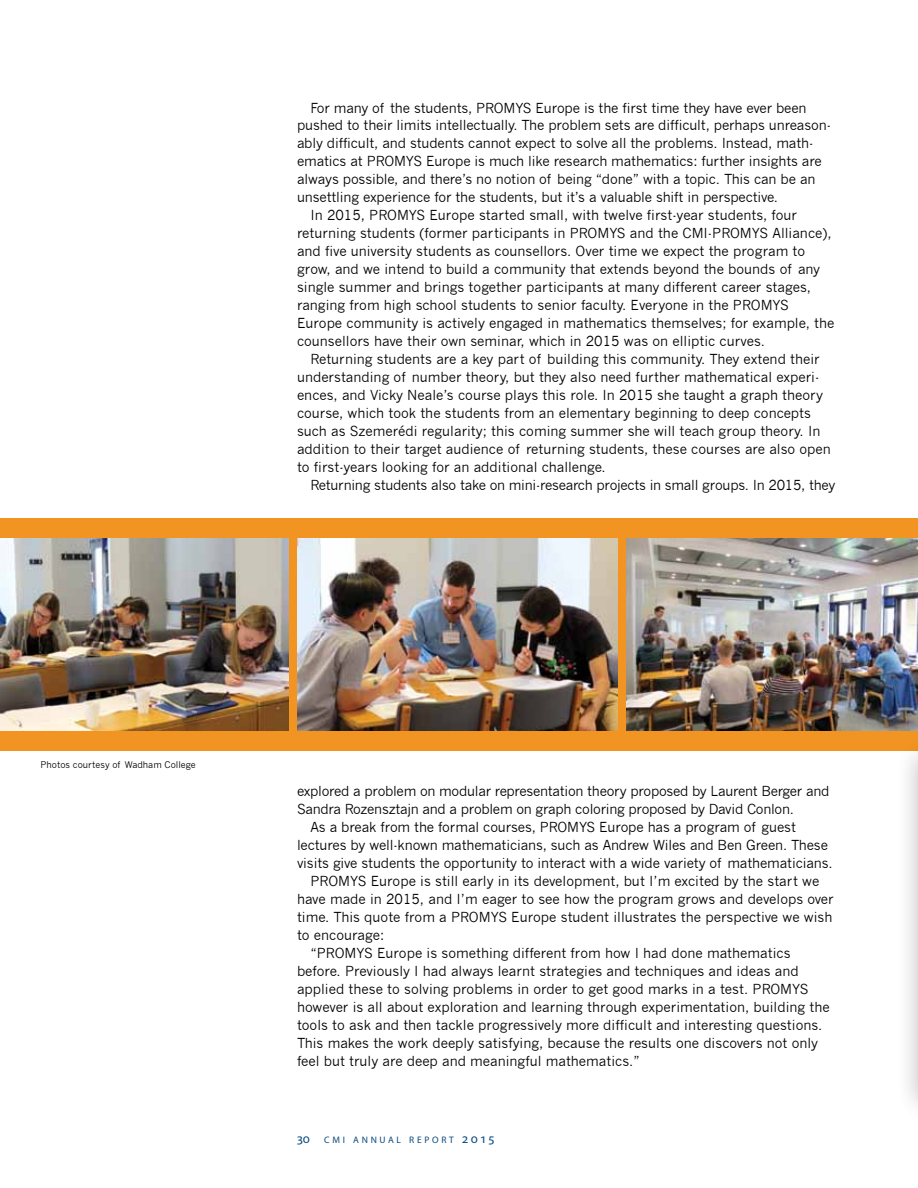
<style>
.page{position:relative;width:918px;height:1188px;background:#fff}
.page>*{position:absolute;margin:0;border:0;box-sizing:border-box;transform-origin:0 0}
.t1{font:13.5px "News Gothic";color:#000}
.t2{font:13.5px "News Gothic";letter-spacing:-.02em;color:#000}
.t3{font:9.45px "Myriad Pro";letter-spacing:.285em;color:#0b4b7e}
.t4{font:9px "News Gothic";color:#000}
.s1{font-size:13.5px}
</style>
<div class="page">
<div style="left:0;top:518px;width:918px;height:233px;background:#f29421"></div>
<img style="left:297px;top:538px;width:321px;height:193px">
<img style="left:626px;top:538px;width:292px;height:193px">
<img style="left:0;top:538px;width:288px;height:193px">
<div style="left:895px;top:735px;width:23px;height:388px;background:#000;opacity:.25"></div>
<p class="t1" style="left:310px;top:100px;width:498px">For many of the students, PROMYS Europe is the first time they have ever been</p>
<p class="t1" style="left:297px;top:118px;width:535px">pushed to their limits intellectually. The problem sets are difficult, perhaps unreason-</p>
<p class="t1" style="left:297px;top:136px;width:518px">ably difficult, and students cannot expect to solve all the problems. Instead, math-</p>
<p class="t1" style="left:297px;top:154px;width:526px">ematics at PROMYS Europe is much like research mathematics: further insights are</p>
<p class="t1" style="left:297px;top:172px;width:520px">always possible, and there’s no notion of being “done” with a topic. This can be an</p>
<p class="t1" style="left:297px;top:190px;width:483px">unsettling experience for the students, but it’s a valuable shift in perspective.</p>
<p class="t1" style="left:310px;top:208px;width:488px">In 2015, PROMYS Europe started small, with twelve first-year students, four</p>
<p class="t1" style="left:297px;top:226px;width:536px">returning students (former participants in PROMYS and the CMI-PROMYS Alliance),</p>
<p class="t1" style="left:297px;top:244px;width:510px">and five university students as counsellors. Over time we expect the program to</p>
<p class="t1" style="left:297px;top:262px;width:525px">grow, and we intend to build a community that extends beyond the bounds of any</p>
<p class="t1" style="left:297px;top:280px;width:515px">single summer and brings together participants at many different career stages,</p>
<p class="t1" style="left:297px;top:298px;width:493px">ranging from high school students to senior faculty. Everyone in the PROMYS</p>
<p class="t1" style="left:297px;top:316px;width:539px">Europe community is actively engaged in mathematics themselves; for example, the</p>
<p class="t1" style="left:297px;top:334px;width:470px">counsellors have their own seminar, which in 2015 was on elliptic curves.</p>
<p class="t1" style="left:310px;top:352px;width:511px">Returning students are a key part of building this community. They extend their</p>
<p class="t1" style="left:297px;top:370px;width:524px">understanding of number theory, but they also need further mathematical experi-</p>
<p class="t1" style="left:297px;top:388px;width:528px">ences, and Vicky Neale’s course plays this role. In 2015 she taught a graph theory</p>
<p class="t1" style="left:297px;top:406px;width:516px">course, which took the students from an elementary beginning to deep concepts</p>
<p class="t1" style="left:297px;top:424px;width:525px">such as Szemerédi regularity; this coming summer she will teach group theory. In</p>
<p class="t1" style="left:297px;top:442px;width:535px">addition to their target audience of returning students, these courses are also open</p>
<p class="t1" style="left:297px;top:460px;width:310px">to first-years looking for an additional challenge.</p>
<p class="t2" style="left:310px;top:478px;width:526px">Returning students also take on mini-research projects in small groups. In 2015, they</p>
<p class="t4" style="left:40px;top:760px;width:157px">Photos courtesy of Wadham College</p>
<p class="t2" style="left:297px;top:784px;width:534px">explored a problem on modular representation theory proposed by Laurent Berger and</p>
<p class="t2" style="left:297px;top:802px;width:499px">Sandra Rozensztajn and a problem on graph coloring proposed by David Conlon.</p>
<p class="t1" style="left:310px;top:820px;width:487px">As a break from the formal courses, PROMYS Europe has a program of guest</p>
<p class="t1" style="left:297px;top:838px;width:533px">lectures by well-known mathematicians, such as Andrew Wiles and Ben Green. These</p>
<p class="t1" style="left:297px;top:856px;width:537px">visits give students the opportunity to interact with a wide variety of mathematicians.</p>
<p class="t1" style="left:310px;top:874px;width:510px">PROMYS Europe is still early in its development, but I’m excited by the start we</p>
<p class="t1" style="left:297px;top:892px;width:538px">have made in 2015, and I’m eager to see how the program grows and develops over</p>
<p class="t1" style="left:297px;top:910px;width:537px">time. This quote from a PROMYS Europe student illustrates the perspective we wish</p>
<p class="t1" style="left:297px;top:928px;width:89px">to encourage:</p>
<p class="t1" style="left:310px;top:946px;width:482px">“PROMYS Europe is something different from how I had done mathematics</p>
<p class="t1" style="left:297px;top:964px;width:503px">before. Previously I had always learnt strategies and techniques and ideas and</p>
<p class="t1" style="left:297px;top:982px;width:513px">applied these to solving problems in order to get good marks in a test. PROMYS</p>
<p class="t1" style="left:297px;top:1000px;width:534px">however is all about exploration and learning through experimentation, building the</p>
<p class="t1" style="left:297px;top:1018px;width:527px">tools to ask and then tackle progressively more difficult and interesting questions.</p>
<p class="t1" style="left:297px;top:1036px;width:523px">This makes the work deeply satisfying, because the results one discovers not only</p>
<p class="t1" style="left:297px;top:1054px;width:344px">feel but truly are deep and meaningful mathematics.”</p>
<p class="t3" style="left:297px;top:1134px;width:199px"><span class="s1">30</span> CMI ANNUAL REPORT <span class="s1">2015</span></p>
</div>
